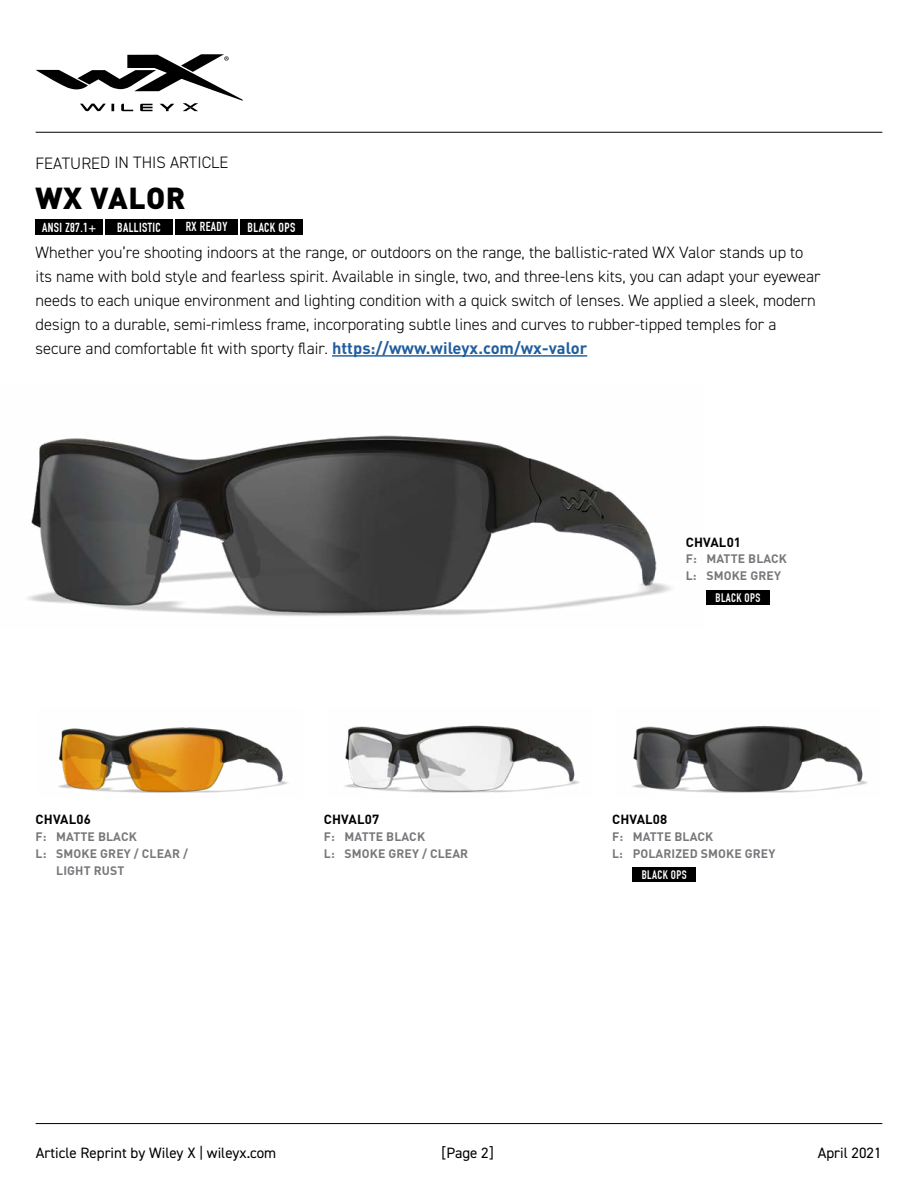
<style>
.page{position:relative;width:918px;height:1188px;background:#fff}
.page>*{position:absolute;margin:0;border:0;box-sizing:border-box;transform-origin:0 0}
.t1{font:900 30px "DIN";letter-spacing:.025em;color:#000}
.t2{font:300 16.5px/24px "DIN2014";color:#000}
.t3{font:15px "DIN2014";color:#000}
.t4{font:700 13.2px "DIN";letter-spacing:.01em;color:#000}
.t5{font:700 12.9px "DIN Condensed";letter-spacing:.03em;color:#fff}
.t6{font:700 12.15px/17px "DIN";letter-spacing:.01em;color:#77787b}
.t7{font:700 12.15px "DIN Condensed";letter-spacing:.03em;color:#fff}
.s1{font-family:"DIN";font-weight:700;color:#215e9e}
</style>
<div class="page">
<svg style="left:36px;top:54px;width:207px;height:57px"></svg>
<hr style="left:36px;top:132px;width:846px;height:1px;background:#000">
<hr style="left:36px;top:1123px;width:846px;height:1px;background:#000">
<img style="left:27px;top:435px;width:644px;height:181px">
<img style="left:58px;top:727px;width:230px;height:66px">
<div style="left:633px;top:867px;width:63px;height:15px;background:#000"></div>
<div style="left:706px;top:590px;width:64px;height:14px;background:#000"></div>
<img style="left:632px;top:725px;width:236px;height:68px">
<img style="left:344px;top:725px;width:236px;height:68px">
<div style="left:35px;top:219px;width:68px;height:15px;background:#000"></div>
<div style="left:105px;top:219px;width:68px;height:15px;background:#000"></div>
<div style="left:176px;top:219px;width:62px;height:15px;background:#000"></div>
<div style="left:241px;top:219px;width:62px;height:15px;background:#000"></div>
<hr style="left:332px;top:355px;width:255px;height:2px;background:#215e9e">
<p class="t2" style="left:35px;top:151px;width:195px">FEATURED IN THIS ARTICLE</p>
<h1 class="t1" style="left:35px;top:178px;width:152px">WX VALOR</h1>
<p class="t5" style="left:42px;top:219px;width:56px">ANSI Z87.1+</p>
<p class="t5" style="left:117px;top:220px;width:45px">BALLISTIC</p>
<p class="t5" style="left:186px;top:218px;width:43px">RX READY</p>
<p class="t5" style="left:248px;top:220px;width:49px">BLACK OPS</p>
<p class="t2" style="left:36px;top:240px;width:786px">Whether you’re shooting indoors at the range, or outdoors on the range, the ballistic-rated WX Valor stands up to its name with bold style and fearless spirit. Available in single, two, and three-lens kits, you can adapt your eyewear needs to each unique environment and lighting condition with a quick switch of lenses. We applied a sleek, modern design to a durable, semi-rimless frame, incorporating subtle lines and curves to rubber-tipped temples for a secure and comfortable fit with sporty flair. <span class="s1">https://www.wileyx.com/wx-valor</span></p>
<p class="t4" style="left:36px;top:811px;width:57px">CHVAL06</p>
<p class="t6" style="left:36px;top:828px;width:103px">F: MATTE BLACK</p>
<p class="t6" style="left:36px;top:845px;width:154px">L: SMOKE GREY / CLEAR /</p>
<p class="t6" style="left:56px;top:861px;width:70px">LIGHT RUST</p>
<p class="t4" style="left:324px;top:811px;width:57px">CHVAL07</p>
<p class="t6" style="left:324px;top:828px;width:146px">F: MATTE BLACK<br>L: SMOKE GREY / CLEAR</p>
<p class="t4" style="left:686px;top:533px;width:57px">CHVAL01</p>
<p class="t6" style="left:686px;top:550px;width:103px">F: MATTE BLACK<br>L: SMOKE GREY</p>
<p class="t7" style="left:715px;top:590px;width:46px">BLACK OPS</p>
<p class="t4" style="left:612px;top:811px;width:57px">CHVAL08</p>
<p class="t6" style="left:612px;top:828px;width:165px">F: MATTE BLACK<br>L: POLARIZED SMOKE GREY</p>
<p class="t7" style="left:642px;top:868px;width:46px">BLACK OPS</p>
<p class="t3" style="left:36px;top:1143px;width:242px">Article Reprint by Wiley X | wileyx.com</p>
<p class="t3" style="left:441px;top:1143px;width:54px">[Page 2]</p>
<p class="t3" style="left:818px;top:1143px;width:65px">April 2021</p>
</div>
